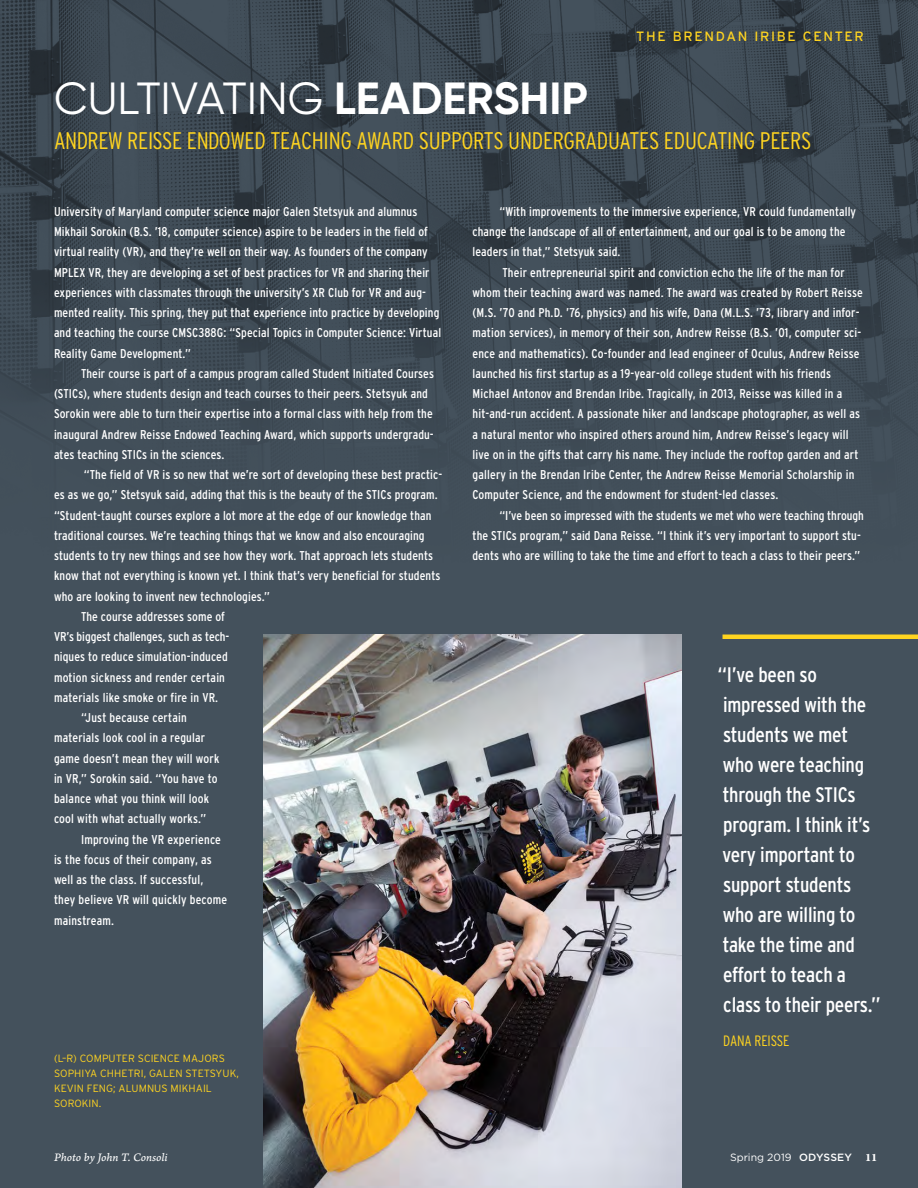
<style>
.page{position:relative;width:918px;height:1188px;background:#44515c}
.page>*{position:absolute;margin:0;border:0;box-sizing:border-box;transform-origin:0 0}
.Gilroy-Header{font:45px "Gilroy";color:#fff}
.Interstate-_Lt__Cond{font:300 condensed 24px "Interstate";letter-spacing:-.01em;color:#ffd420}
.Interstate-Pull_Quot{font:condensed 21px/30px "Interstate";letter-spacing:-.01em;color:#fff}
.Interstate-Pull_Quot-2{font:300 condensed 15px "Interstate";letter-spacing:-.01em;color:#ffd420}
.Interstate-Section_N{font:13.5px "Interstate";letter-spacing:.125em;color:#ffd420}
.Interstate-Body_copy{font:condensed 12.75px/20.2px "Interstate";letter-spacing:.01em;color:#fff}
.Photo_Credits-Footer{font:12px "Arno Pro Italic Caption";letter-spacing:-.005em;color:#fff}
.Interstate-Caption{font:300 10.5px/15px "Interstate";letter-spacing:.005em;color:#ffd420}
.t1{font:10.5px "Gotham";color:#fff}
.s1{font-weight:700}
.s2{font-weight:500}
.s3{font-family:"Arno Pro Bold Sm Text";font-size:12px}
</style>
<div class="page">
<img style="left:0;top:0;width:918px;height:639px">
<img style="left:263px;top:634px;width:419px;height:554px">
<div style="left:723px;top:634px;width:195px;height:5px;background:#ffd420"></div>
<p class="Interstate-Section_N" style="left:636px;top:28px;width:229px">THE BRENDAN IRIBE CENTER</p>
<p class="Gilroy-Header" style="left:54px;top:71px;width:535px">CULTIVATING <span class="s1">LEADERSHIP</span></p>
<p class="Interstate-_Lt__Cond" style="left:54px;top:125px;width:759px">ANDREW REISSE ENDOWED TEACHING AWARD SUPPORTS UNDERGRADUATES EDUCATING PEERS</p>
<p class="Interstate-Body_copy" style="left:54px;top:201px;width:389px">University of Maryland computer science major Galen Stetsyuk and alumnus Mikhail Sorokin (B.S. ’18, computer science) aspire to be leaders in the field of virtual reality (VR), and they’re well on their way. As founders of the company MPLEX VR, they are developing a set of best practices for VR and sharing their experiences with classmates through the university’s XR Club for VR and aug&shy;mented reality. This spring, they put that experience into practice by developing and teaching the course CMSC388G: “Special Topics in Computer Science: Virtual Reality Game Development.”</p>
<p class="Interstate-Body_copy" style="left:54px;top:363px;width:382px;text-indent:27px">Their course is part of a campus program called Student Initiated Courses (STICs), where students design and teach courses to their peers. Stetsyuk and Sorokin were able to turn their expertise into a formal class with help from the inaugural Andrew Reisse Endowed Teaching Award, which supports undergradu&shy;ates teaching STICs in the sciences.</p>
<p class="Interstate-Body_copy" style="left:54px;top:464px;width:390px;text-indent:30px">“The field of VR is so new that we’re sort of developing these best practic&shy;es as we go,” Stetsyuk said, adding that this is the beauty of the STICs program. “Student-taught courses explore a lot more at the edge of our knowledge than traditional courses. We’re teaching things that we know and also encouraging students to try new things and see how they work. That approach lets students know that not everything is known yet. I think that’s very beneficial for students who are looking to invent new technologies.”</p>
<p class="Interstate-Body_copy" style="left:54px;top:606px;width:177px;text-indent:27px">The course addresses some of VR’s biggest challenges, such as tech&shy;niques to reduce simulation-induced motion sickness and render certain materials like smoke or fire in VR.</p>
<p class="Interstate-Body_copy" style="left:54px;top:707px;width:167px;text-indent:27px">“Just because certain materials look cool in a regular game doesn’t mean they will work in VR,” Sorokin said. “You have to balance what you think will look cool with what actually works.”</p>
<p class="Interstate-Body_copy" style="left:54px;top:829px;width:175px;text-indent:27px">Improving the VR experience is the focus of their company, as well as the class. If successful, they believe VR will quickly become mainstream.</p>
<p class="Interstate-Caption" style="left:54px;top:1051px;width:187px">(L–R) COMPUTER SCIENCE MAJORS<br>SOPHIYA CHHETRI, GALEN STETSYUK,<br>KEVIN FENG; ALUMNUS MIKHAIL<br>SOROKIN.</p>
<p class="Photo_Credits-Footer" style="left:54px;top:1150px;width:115px">Photo by John T. Consoli</p>
<p class="Interstate-Body_copy" style="left:472px;top:201px;width:385px;text-indent:27px">“With improvements to the immersive experience, VR could fundamentally change the landscape of all of entertainment, and our goal is to be among the leaders in that,” Stetsyuk said.</p>
<p class="Interstate-Body_copy" style="left:472px;top:262px;width:392px;text-indent:30px">Their entrepreneurial spirit and conviction echo the life of the man for whom their teaching award was named. The award was created by Robert Reisse (M.S. ’70 and Ph.D. ’76, physics) and his wife, Dana (M.L.S. ’73, library and infor&shy;mation services), in memory of their son, Andrew Reisse (B.S. ’01, computer sci&shy;ence and mathematics). Co-founder and lead engineer of Oculus, Andrew Reisse launched his first startup as a 19-year-old college student with his friends Michael Antonov and Brendan Iribe. Tragically, in 2013, Reisse was killed in a hit-and-run accident. A passionate hiker and landscape photographer, as well as a natural mentor who inspired others around him, Andrew Reisse’s legacy will live on in the gifts that carry his name. They include the rooftop garden and art gallery in the Brendan Iribe Center, the Andrew Reisse Memorial Scholarship in Computer Science, and the endowment for student-led classes.</p>
<p class="Interstate-Body_copy" style="left:472px;top:505px;width:393px;text-indent:27px">“I’ve been so impressed with the students we met who were teaching through the STICs program,” said Dana Reisse. “I think it’s very important to support stu&shy;dents who are willing to take the time and effort to teach a class to their peers.”</p>
<p class="Interstate-Pull_Quot" style="left:718px;top:659px;width:165px">“I’ve been so impressed with the students we met<br>who were teaching through the STICs program. I think it’s very important to support students who are willing to take the time and effort to teach a class to their peers.”</p>
<p class="Interstate-Pull_Quot-2" style="left:723px;top:1032px;width:68px">DANA REISSE</p>
<p class="t1" style="left:730px;top:1151px;width:149px">Spring 2019 <span class="s2">ODYSSEY</span> <span class="s3">11</span></p>
</div>
